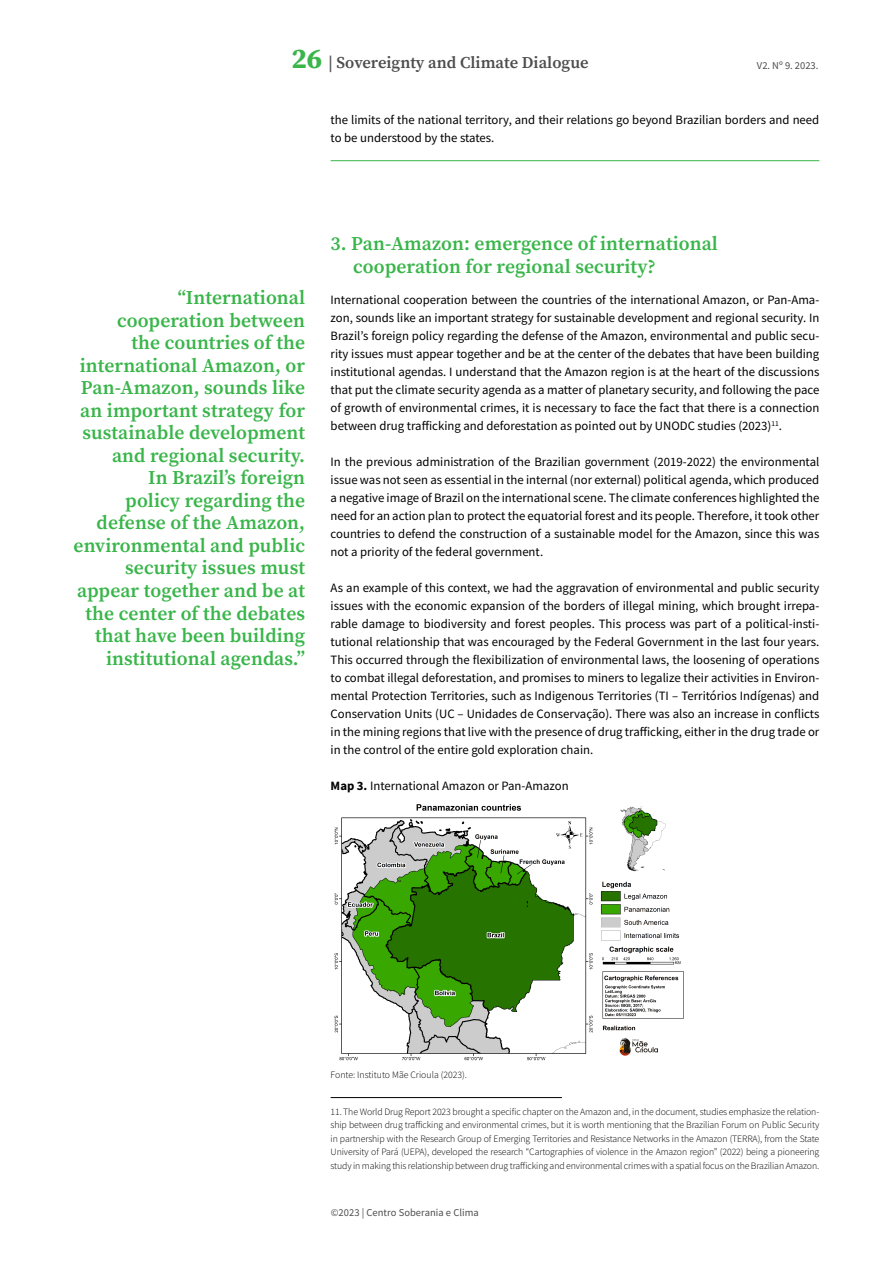
<style>
.page{position:relative;width:893px;height:1263px;background:#fff}
.page>*{position:absolute;margin:0;border:0;box-sizing:border-box;transform-origin:0 0}
.t1{font:600 19.5px/22.5px "Source Serif Pro";letter-spacing:.005em;color:#39b54a}
.t2{font:600 16.5px "Source Serif Pro";color:#4d4d4d}
.t3{font:12.75px/18px "Source Sans Pro";color:#000;text-align:justify}
.t4{font:10.5px "Source Sans Pro";letter-spacing:.005em;color:#4d4d4d}
.t5{font:300 9.75px/13.5px "Source Sans Pro";letter-spacing:-.01em;color:#000;text-align:justify}
.s1{font-weight:700;font-size:28.5px;color:#39b54a}
.s2{font-weight:700}
</style>
<div class="page">
<hr style="left:331px;top:1097px;width:231px;height:1px;background:#000">
<hr style="left:331px;top:160px;width:488px;height:1px;background:#39b54a">
<img style="left:334px;top:804px;width:350px;height:257px">
<p class="t2" style="left:292px;top:52px;width:298px"><span class="s1">26</span> | Sovereignty and Climate Dialogue</p>
<p class="t4" style="left:757px;top:58px;width:63px">V2. Nº 9. 2023.</p>
<p class="t3" style="left:331px;top:111px;width:490px">the limits of the national territory, and their relations go beyond Brazilian borders and need to be understood by the states.</p>
<p class="t1" style="left:74px;top:286px;width:233px;text-align:right">“International cooperation between<br>the countries of the international Amazon, or<br>Pan-Amazon, sounds like an important strategy for sustainable development and regional security.<br>In Brazil’s foreign<br>policy regarding the defense of the Amazon, environmental and public security issues must appear together and be at the center of the debates that have been building institutional agendas.”</p>
<h1 class="t1" style="left:353px;top:232px;width:366px;text-indent:-23px">3. Pan-Amazon: emergence of international cooperation for regional security?</h1>
<p class="t3" style="left:331px;top:291px;width:490px">International cooperation between the countries of the international Amazon, or Pan-Ama&shy;zon, sounds like an important strategy for sustainable development and regional security. In Brazil’s foreign policy regarding the defense of the Amazon, environmental and public secu&shy;rity issues must appear together and be at the center of the debates that have been building institutional agendas. I understand that the Amazon region is at the heart of the discussions that put the climate security agenda as a matter of planetary security, and following the pace of growth of environmental crimes, it is necessary to face the fact that there is a connection between drug trafficking and deforestation as pointed out by UNODC studies (2023)<sup>11</sup>.</p>
<p class="t3" style="left:331px;top:453px;width:490px">In the previous administration of the Brazilian government (2019-2022) the environmental issue was not seen as essential in the internal (nor external) political agenda, which produced a negative image of Brazil on the international scene. The climate conferences highlighted the need for an action plan to protect the equatorial forest and its people. Therefore, it took other countries to defend the construction of a sustainable model for the Amazon, since this was not a priority of the federal government.</p>
<p class="t3" style="left:331px;top:579px;width:490px">As an example of this context, we had the aggravation of environmental and public security issues with the economic expansion of the borders of illegal mining, which brought irrepa&shy;rable damage to biodiversity and forest peoples. This process was part of a political-insti&shy;tutional relationship that was encouraged by the Federal Government in the last four years.<br>This occurred through the flexibilization of environmental laws, the loosening of operations to combat illegal deforestation, and promises to miners to legalize their activities in Environ&shy;mental Protection Territories, such as Indigenous Territories (TI – Territórios Indígenas) and Conservation Units (UC – Unidades de Conservação). There was also an increase in conflicts in the mining regions that live with the presence of drug trafficking, either in the drug trade or in the control of the entire gold exploration chain.</p>
<p class="t3" style="left:331px;top:777px;width:240px"><span class="s2">Map 3.</span> International Amazon or Pan-Amazon</p>
<p class="t5" style="left:331px;top:1068px;width:138px">Fonte: Instituto Mãe Crioula (2023).</p>
<p class="t5" style="left:331px;top:1104px;width:490px">11. The World Drug Report 2023 brought a specific chapter on the Amazon and, in the document, studies emphasize the relation&shy;ship between drug trafficking and environmental crimes, but it is worth mentioning that the Brazilian Forum on Public Security in partnership with the Research Group of Emerging Territories and Resistance Networks in the Amazon (TERRA), from the State University of Pará (UEPA), developed the research “Cartographies of violence in the Amazon region” (2022) being a pioneering study in making this relationship between drug trafficking and environmental crimes with a spatial focus on the Brazilian Amazon.</p>
<p class="t4" style="left:331px;top:1205px;width:150px">©2023 | Centro Soberania e Clima</p>
</div>
